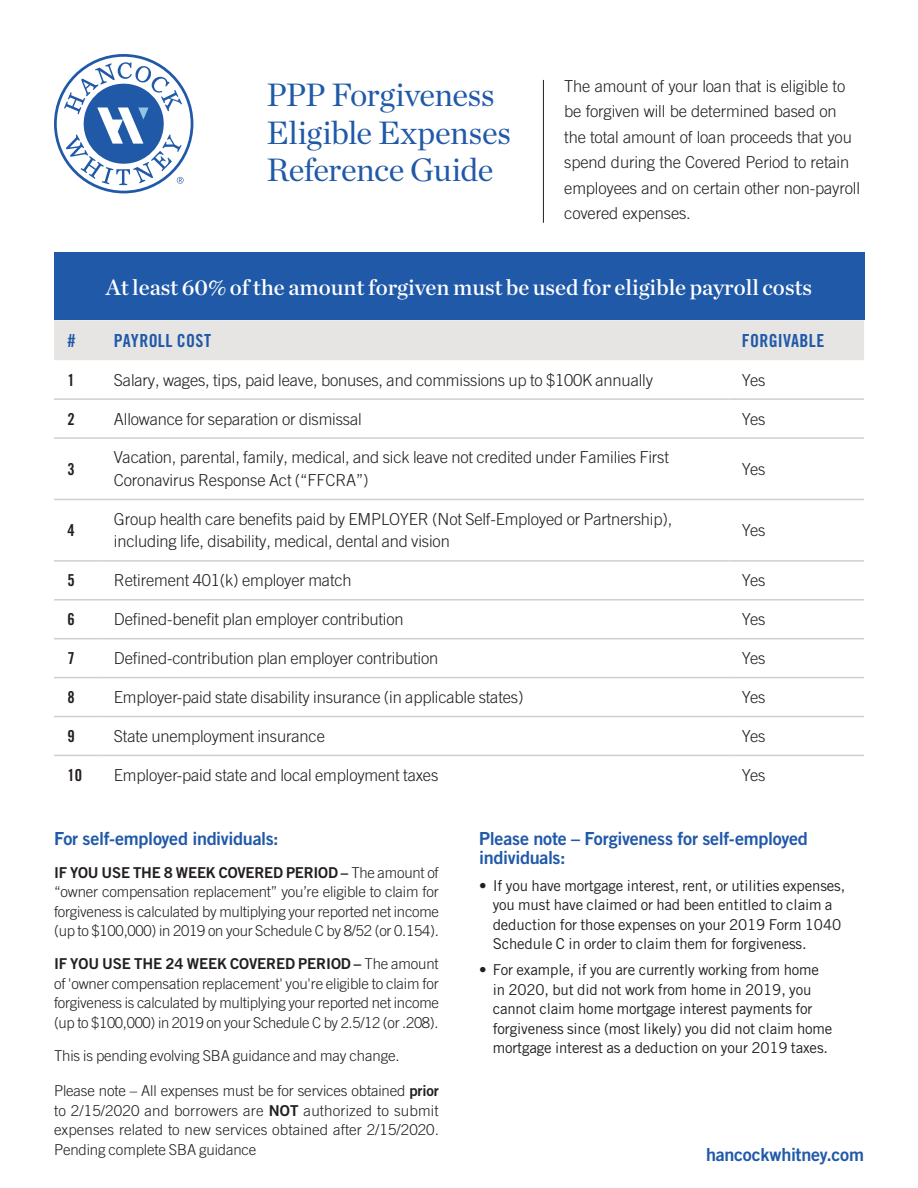
<style>
.page{position:relative;width:918px;height:1188px;background:#fff}
.page>*{position:absolute;margin:0;border:0;box-sizing:border-box;transform-origin:0 0}
.t1{font:33px/37.5px "Chronicle Deck";letter-spacing:-.02em;color:#2059a8}
.Body{font:22.5px "Chronicle Deck Semi";color:#fff}
.t2{font:18px/19.5px "Trade Gothic LT Pro Bd 2";letter-spacing:-.02em;color:#2059a8}
.Body-2{font:18px "Trade Gothic LT Pro Bd Cn 20";letter-spacing:.015em;color:#2059a8}
.Body-3{font:300 16.5px/22.5px "Trade Gothic LT Pro";letter-spacing:-.01em;color:#231f20}
.Intro_Copy{font:300 16.5px/25.5px "Trade Gothic LT Pro";letter-spacing:-.01em;color:#231f20}
.Body-4{font:16.5px "Trade Gothic LT Pro Bd Cn 20";color:#231f20}
.Body-5{font:300 15px/19.5px "Trade Gothic LT Pro";letter-spacing:-.015em;color:#231f20;text-align:justify}
.t3{font:15px/19.5px "Trade Gothic LT Pro";letter-spacing:-.01em;color:#231f20}
.s1{font-family:"Trade Gothic LT Pro Bd 2";font-weight:400}
</style>
<div class="page">
<div style="left:54px;top:253px;width:810px;height:67px;background:#2059a8"></div>
<div style="left:54px;top:320px;width:810px;height:40px;background:#e6e5e4"></div>
<hr style="left:54px;top:398px;width:46px;height:2px;background:#d1cfcd">
<hr style="left:100px;top:398px;width:628px;height:2px;background:#d1cfcd">
<hr style="left:728px;top:398px;width:136px;height:2px;background:#d1cfcd">
<hr style="left:54px;top:437px;width:46px;height:2px;background:#d1cfcd">
<hr style="left:100px;top:437px;width:628px;height:2px;background:#d1cfcd">
<hr style="left:728px;top:437px;width:136px;height:2px;background:#d1cfcd">
<hr style="left:54px;top:499px;width:46px;height:1px;background:#d1cfcd">
<hr style="left:100px;top:499px;width:628px;height:1px;background:#d1cfcd">
<hr style="left:728px;top:499px;width:136px;height:1px;background:#d1cfcd">
<hr style="left:54px;top:560px;width:46px;height:2px;background:#d1cfcd">
<hr style="left:100px;top:560px;width:628px;height:2px;background:#d1cfcd">
<hr style="left:728px;top:560px;width:136px;height:2px;background:#d1cfcd">
<hr style="left:54px;top:599px;width:46px;height:2px;background:#d1cfcd">
<hr style="left:100px;top:599px;width:628px;height:2px;background:#d1cfcd">
<hr style="left:728px;top:599px;width:136px;height:2px;background:#d1cfcd">
<hr style="left:54px;top:638px;width:46px;height:1px;background:#d1cfcd">
<hr style="left:100px;top:638px;width:628px;height:1px;background:#d1cfcd">
<hr style="left:728px;top:638px;width:136px;height:1px;background:#d1cfcd">
<hr style="left:54px;top:677px;width:46px;height:1px;background:#d1cfcd">
<hr style="left:100px;top:677px;width:628px;height:1px;background:#d1cfcd">
<hr style="left:728px;top:677px;width:136px;height:1px;background:#d1cfcd">
<hr style="left:54px;top:716px;width:46px;height:1px;background:#d1cfcd">
<hr style="left:100px;top:716px;width:628px;height:1px;background:#d1cfcd">
<hr style="left:728px;top:716px;width:136px;height:1px;background:#d1cfcd">
<hr style="left:54px;top:755px;width:46px;height:1px;background:#d1cfcd">
<hr style="left:100px;top:755px;width:628px;height:1px;background:#d1cfcd">
<hr style="left:728px;top:755px;width:136px;height:1px;background:#d1cfcd">
<hr style="left:543px;top:80px;width:1px;height:143px;background:#231f20">
<svg style="left:54px;top:54px;width:139px;height:139px"></svg>
<div style="left:57px;top:57px;width:134px;height:134px;background:#fff;border-radius:50%"></div>
<svg style="left:64px;top:62px;width:120px;height:123px"></svg>
<p class="t1" style="left:267px;top:74px;width:246px">PPP Forgiveness<br>Eligible Expenses<br>Reference Guide</p>
<p class="Intro_Copy" style="left:564px;top:73px;width:297px">The amount of your loan that is eligible to be forgiven will be determined based on the total amount of loan proceeds that you spend during the Covered Period to retain employees and on certain other non-payroll covered expenses.</p>
<p class="Body" style="left:106px;top:270px;width:708px">At least 60% of the amount forgiven must be used for eligible payroll costs</p>
<p class="Body-2" style="left:68px;top:329px;width:9px">#</p>
<h3 class="Body-2" style="left:114px;top:329px;width:99px">PAYROLL COST</h3>
<h3 class="Body-2" style="left:742px;top:329px;width:84px">FORGIVABLE</h3>
<p class="Body-4" style="left:68px;top:370px;width:9px">1</p>
<p class="Body-3" style="left:114px;top:368px;width:541px">Salary, wages, tips, paid leave, bonuses, and commissions up to $100K annually</p>
<p class="Body-3" style="left:742px;top:368px;width:25px">Yes</p>
<p class="Body-4" style="left:68px;top:409px;width:9px">2</p>
<p class="Body-3" style="left:114px;top:407px;width:249px">Allowance for separation or dismissal</p>
<p class="Body-3" style="left:742px;top:407px;width:25px">Yes</p>
<p class="Body-4" style="left:68px;top:459px;width:9px">3</p>
<p class="Body-3" style="left:114px;top:446px;width:557px">Vacation, parental, family, medical, and sick leave not credited under Families First<br>Coronavirus Response Act (“FFCRA”)</p>
<p class="Body-3" style="left:742px;top:457px;width:25px">Yes</p>
<p class="Body-4" style="left:68px;top:520px;width:9px">4</p>
<p class="Body-3" style="left:114px;top:508px;width:560px">Group health care benefits paid by EMPLOYER (Not Self-Employed or Partnership), including life, disability, medical, dental and vision</p>
<p class="Body-3" style="left:742px;top:519px;width:25px">Yes</p>
<p class="Body-4" style="left:68px;top:570px;width:9px">5</p>
<p class="Body-3" style="left:114px;top:569px;width:239px">Retirement 401(k) employer match</p>
<p class="Body-3" style="left:742px;top:569px;width:25px">Yes</p>
<p class="Body-4" style="left:68px;top:609px;width:9px">6</p>
<p class="Body-3" style="left:114px;top:608px;width:291px">Defined-benefit plan employer contribution</p>
<p class="Body-3" style="left:742px;top:608px;width:25px">Yes</p>
<p class="Body-4" style="left:68px;top:648px;width:9px">7</p>
<p class="Body-3" style="left:114px;top:647px;width:326px">Defined-contribution plan employer contribution</p>
<p class="Body-3" style="left:742px;top:647px;width:25px">Yes</p>
<p class="Body-4" style="left:68px;top:687px;width:9px">8</p>
<p class="Body-3" style="left:114px;top:686px;width:411px">Employer-paid state disability insurance (in applicable states)</p>
<p class="Body-3" style="left:742px;top:686px;width:25px">Yes</p>
<p class="Body-4" style="left:68px;top:726px;width:9px">9</p>
<p class="Body-3" style="left:114px;top:725px;width:212px">State unemployment insurance</p>
<p class="Body-3" style="left:742px;top:725px;width:25px">Yes</p>
<p class="Body-4" style="left:68px;top:765px;width:16px">10</p>
<p class="Body-3" style="left:114px;top:764px;width:326px">Employer-paid state and local employment taxes</p>
<p class="Body-3" style="left:742px;top:764px;width:25px">Yes</p>
<h2 class="t2" style="left:54px;top:828px;width:226px">For self-employed individuals:</h2>
<p class="Body-5" style="left:54px;top:863px;width:387px"><span class="s1">IF YOU USE THE 8 WEEK COVERED PERIOD –</span> The amount of “owner compensation replacement” you’re eligible to claim for forgiveness is calculated by multiplying your reported net income (up to $100,000) in 2019 on your Schedule C by 8/52 (or 0.154).</p>
<p class="Body-5" style="left:54px;top:954px;width:387px"><span class="s1">IF YOU USE THE 24 WEEK COVERED PERIOD –</span> The amount of 'owner compensation replacement' you're eligible to claim for forgiveness is calculated by multiplying your reported net income (up to $100,000) in 2019 on your Schedule C by 2.5/12 (or .208).</p>
<p class="Body-5" style="left:54px;top:1046px;width:347px">This is pending evolving SBA guidance and may change.</p>
<p class="Body-5" style="left:54px;top:1081px;width:387px">Please note – All expenses must be for services obtained <span class="s1">prior </span>to 2/15/2020 and borrowers are <span class="s1">NOT</span> authorized to submit expenses related to new services obtained after 2/15/2020.<br>Pending complete SBA guidance</p>
<h2 class="t2" style="left:479px;top:828px;width:330px">Please note – Forgiveness for self-employed individuals:</h2>
<p class="t3" style="left:493px;top:875px;width:354px;text-indent:-14px">• If you have mortgage interest, rent, or utilities expenses, you must have claimed or had been entitled to claim a deduction for those expenses on your 2019 Form 1040<br>Schedule C in order to claim them for forgiveness.</p>
<p class="t3" style="left:493px;top:960px;width:341px;text-indent:-14px">• For example, if you are currently working from home in 2020, but did not work from home in 2019, you cannot claim home mortgage interest payments for forgiveness since (most likely) you did not claim home mortgage interest as a deduction on your 2019 taxes.</p>
<p class="t2" style="left:706px;top:1145px;width:159px">hancockwhitney.com</p>
</div>
